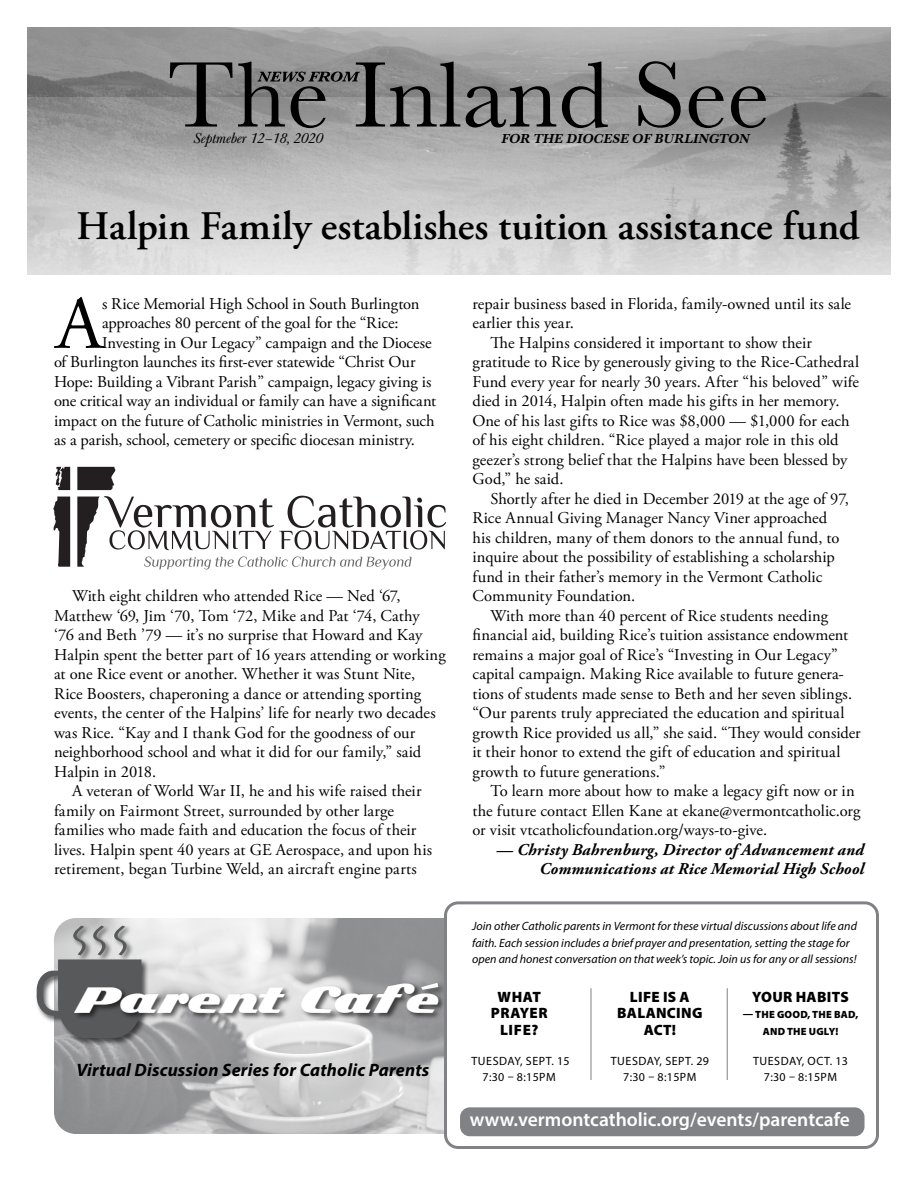
<style>
.page{position:relative;width:918px;height:1188px;background:#fff}
.page>*{position:absolute;margin:0;border:0;box-sizing:border-box;transform-origin:0 0}
.Body_Drop_Cap{font:75.3px "Adobe Garamond Pro";color:#000}
.Body_Copy{font:600 40.5px "Adobe Garamond Pro";color:#000}
.t1{font:35.55px "Kelvinized Normal";color:#fff}
.t2{font:600 19.5px "Myriad Pro";color:#fff}
.t3{font:italic 700 18px "Myriad Pro";letter-spacing:.01em;color:#000}
.Body_Copy-2{font:16.5px/19.5px "Adobe Garamond Pro";letter-spacing:.005em;color:#000}
.Body_Drop_Cap-2{font:16.5px "Adobe Garamond Pro";letter-spacing:-.005em;color:#000}
.By_Line{font:italic 700 16.5px/19.5px "Adobe Garamond Pro";letter-spacing:.01em;color:#000;text-align:right}
.t4{font:900 15px/16.5px "Myriad Pro";letter-spacing:.02em;color:#000;text-align:center}
.t5{font:italic 15px "Baskerville URW";letter-spacing:-.01em;color:#000}
.t6{font:900 15px/16.5px "Myriad Pro";letter-spacing:.045em;color:#000;text-align:center}
.t7{font:italic 700 13.5px "Baskerville URW";color:#000}
.t8{font:italic 12px/16.5px "Myriad Pro";color:#000}
.t9{font:12px/16.5px "Myriad Pro";letter-spacing:.035em;color:#000;text-align:center}
.t10{font:900 10.5px/16.5px "Myriad Pro";letter-spacing:.02em;color:#000;text-align:center}
</style>
<div class="page">
<img style="left:27px;top:27px;width:864px;height:70px">
<svg style="left:27px;top:97px;width:864px;height:177px;background:#bdbdbd"></svg>
<svg style="left:53px;top:467px;width:393px;height:103px"></svg>
<svg style="left:170px;top:61px;width:596px;height:67px;background:#767676"></svg>
<img style="left:54px;top:918px;width:390px;height:216px">
<div style="left:444px;top:901px;width:435px;height:248px;border:3px solid #808285;border-radius:13px"></div>
<div style="left:35px;top:924px;width:114px;height:122px;background:#000;opacity:.6"></div>
<svg style="left:37px;top:926px;width:105px;height:112px;background:#979899"></svg>
<div style="left:74px;top:981px;width:372px;height:39px;background:#000;opacity:.6"></div>
<div style="left:460px;top:1107px;width:405px;height:29px;background:#808285;border-radius:10px"></div>
<hr style="left:591px;top:988px;width:1px;height:92px;background:#808285">
<hr style="left:727px;top:988px;width:1px;height:92px;background:#808285">
<p class="t5" style="left:194px;top:130px;width:131px">Septmeber 12–18, 2020</p>
<p class="t7" style="left:502px;top:129px;width:250px">FOR THE DIOCESE OF BURLINGTON</p>
<p class="Body_Copy" style="left:77px;top:203px;width:784px">Halpin Family establishes tuition assistance fund</p>
<p class="Body_Drop_Cap" style="left:56px;top:279px;width:48px">A</p>
<p class="Body_Drop_Cap-2" style="left:102px;top:294px;width:319px">s Rice Memorial High School in South Burlington</p>
<p class="Body_Drop_Cap-2" style="left:102px;top:313px;width:298px">approaches 80 percent of the goal for the “Rice:</p>
<p class="Body_Drop_Cap-2" style="left:102px;top:333px;width:331px">Investing in Our Legacy” campaign and the Diocese</p>
<p class="Body_Drop_Cap-2" style="left:54px;top:352px;width:363px">of Burlington launches its first-ever statewide “Christ Our</p>
<p class="Body_Drop_Cap-2" style="left:54px;top:372px;width:379px">Hope: Building a Vibrant Parish” campaign, legacy giving is</p>
<p class="Body_Drop_Cap-2" style="left:54px;top:391px;width:384px">one critical way an individual or family can have a significant</p>
<p class="Body_Drop_Cap-2" style="left:54px;top:411px;width:382px">impact on the future of Catholic ministries in Vermont, such</p>
<p class="Body_Drop_Cap-2" style="left:54px;top:430px;width:363px">as a parish, school, cemetery or specific diocesan ministry.</p>
<p class="Body_Copy-2" style="left:54px;top:587px;width:393px;text-indent:18px">With eight children who attended Rice — Ned ‘67, Matthew ‘69, Jim ‘70, Tom ‘72, Mike and Pat ‘74, Cathy<br>‘76 and Beth ’79 — it’s no surprise that Howard and Kay Halpin spent the better part of 16 years attending or working at one Rice event or another. Whether it was Stunt Nite, Rice Boosters, chaperoning a dance or attending sporting events, the center of the Halpins’ life for nearly two decades was Rice. “Kay and I thank God for the goodness of our neighborhood school and what it did for our family,” said Halpin in 2018.</p>
<p class="Body_Copy-2" style="left:54px;top:782px;width:380px;text-indent:18px">A veteran of World War II, he and his wife raised their family on Fairmont Street, surrounded by other large families who made faith and education the focus of their lives. Halpin spent 40 years at GE Aerospace, and upon his retirement, began Turbine Weld, an aircraft engine parts</p>
<p class="t1" style="left:74px;top:976px;width:364px">Parent Cafe</p>
<p class="t3" style="left:76px;top:1058px;width:354px">Virtual Discussion Series for Catholic Parents</p>
<p class="Body_Copy-2" style="left:472px;top:294px;width:380px">repair business based in Florida, family-owned until its sale earlier this year.</p>
<p class="Body_Copy-2" style="left:472px;top:333px;width:388px;text-indent:18px">The Halpins considered it important to show their gratitude to Rice by generously giving to the Rice-Cathedral Fund every year for nearly 30 years. After “his beloved” wife died in 2014, Halpin often made his gifts in her memory.<br>One of his last gifts to Rice was $8,000 — $1,000 for each of his eight children. “Rice played a major role in this old geezer’s strong belief that the Halpins have been blessed by God,” he said.</p>
<p class="Body_Copy-2" style="left:472px;top:489px;width:378px;text-indent:18px">Shortly after he died in December 2019 at the age of 97, Rice Annual Giving Manager Nancy Viner approached his children, many of them donors to the annual fund, to inquire about the possibility of establishing a scholarship fund in their father’s memory in the Vermont Catholic Community Foundation.</p>
<p class="Body_Copy-2" style="left:472px;top:606px;width:390px;text-indent:18px">With more than 40 percent of Rice students needing financial aid, building Rice’s tuition assistance endowment remains a major goal of Rice’s “Investing in Our Legacy” capital campaign. Making Rice available to future genera&shy;tions of students made sense to Beth and her seven siblings. “Our parents truly appreciated the education and spiritual growth Rice provided us all,” she said. “They would consider it their honor to extend the gift of education and spiritual growth to future generations.”</p>
<p class="Body_Copy-2" style="left:472px;top:782px;width:389px;text-indent:18px">To learn more about how to make a legacy gift now or in the future contact Ellen Kane at ekane@vermontcatholic.org or visit vtcatholicfoundation.org/ways-to-give.</p>
<p class="By_Line" style="left:497px;top:840px;width:369px">— Christy Bahrenburg, Director of Advancement and<br>Communications at Rice Memorial High School</p>
<p class="t8" style="left:472px;top:918px;width:386px">Join other Catholic parents in Vermont for these virtual discussions about life and faith. Each session includes a brief prayer and presentation, setting the stage for open and honest conversation on that week’s topic. Join us for any or all sessions!</p>
<p class="t6" style="left:491px;top:988px;width:59px">WHAT<br>PRAYER<br>LIFE?</p>
<p class="t9" style="left:471px;top:1052px;width:100px">TUESDAY, SEPT. 15<br>7:30 – 8:15PM</p>
<p class="t4" style="left:617px;top:988px;width:87px">LIFE IS A<br>BALANCING<br>ACT!</p>
<p class="t9" style="left:611px;top:1052px;width:100px">TUESDAY, SEPT. 29<br>7:30 – 8:15PM</p>
<p class="t4" style="left:752px;top:988px;width:98px">YOUR HABITS</p>
<p class="t10" style="left:743px;top:1006px;width:117px">— THE GOOD, THE BAD,<br>AND THE UGLY!</p>
<p class="t9" style="left:753px;top:1052px;width:97px">TUESDAY, OCT. 13<br>7:30 – 8:15PM</p>
<p class="t2" style="left:470px;top:1107px;width:381px">www.vermontcatholic.org/events/parentcafe</p>
</div>
